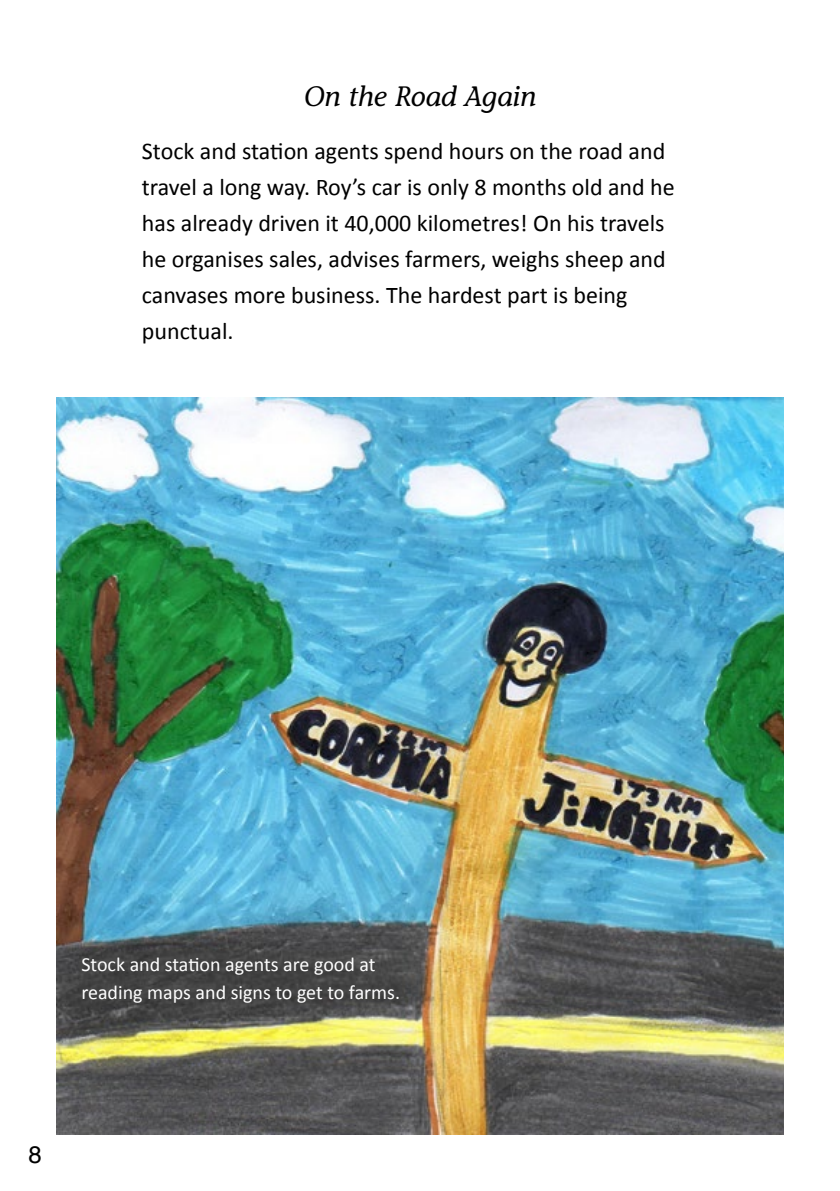
<style>
.page{position:relative;width:840px;height:1191px;background:#fff}
.page>*{position:absolute;margin:0;border:0;box-sizing:border-box;transform-origin:0 0}
.t1{font:italic 500 28px "Stone Informal Std";color:#000}
.t2{font:24px/36px "Calibri";color:#000}
.t3{font:24px "Helvetica";color:#000}
.t4{font:20px/28px "Calibri";color:#fff}
</style>
<div class="page">
<img style="left:57px;top:397px;width:725px;height:737px">
<p class="t1" style="left:304px;top:79px;width:234px">On the Road Again</p>
<p class="t2" style="left:142px;top:133px;width:534px">Stock and station agents spend hours on the road and travel a long way. Roy’s car is only 8 months old and he has already driven it 40,000 kilometres! On his travels he organises sales, advises farmers, weighs sheep and canvases more business. The hardest part is being punctual.</p>
<p class="t4" style="left:81px;top:950px;width:320px">Stock and station agents are good at reading maps and signs to get to farms.</p>
<p class="t3" style="left:28px;top:1135px;width:15px">8</p>
</div>
